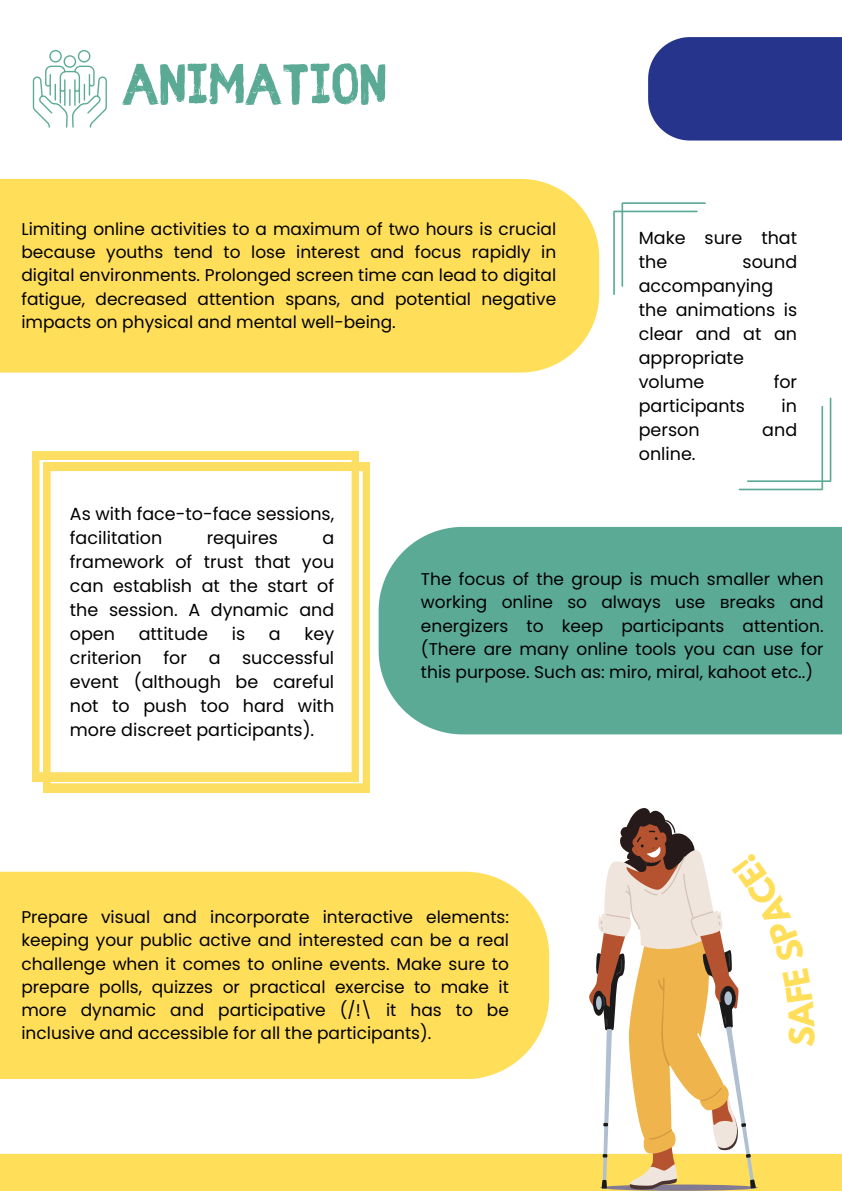
<style>
.page{position:relative;width:842px;height:1191px;background:#fff}
.page>*{position:absolute;margin:0;border:0;box-sizing:border-box;transform-origin:0 0}
.t1{font:700 63px "Fibre Vintage Full";color:#5aaa96}
.t2{font:17.5px/24px "Poppins";color:#000}
.t3{font:17px/23.2px "Poppins";color:#000;text-align:justify}
.s1{font-family:"Noto Sans"}
</style>
<div class="page">
<div style="left:0;top:1153px;width:842px;height:37px;background:#ffde59"></div>
<div style="left:0;top:179px;width:599px;height:193px;background:#ffde59"></div>
<svg style="left:33px;top:50px;width:74px;height:78px"></svg>
<svg style="left:44px;top:462px;width:325px;height:330px;fill:#fcde62"></svg>
<svg style="left:33px;top:451px;width:325px;height:330px"></svg>
<div style="left:379px;top:527px;width:463px;height:207px;background:#5aaa96"></div>
<div style="left:0;top:871px;width:549px;height:207px;background:#ffde59"></div>
<div style="left:648px;top:37px;width:194px;height:103px;background:#27348b"></div>
<svg style="left:613px;top:202px;width:93px;height:93px"></svg>
<svg style="left:739px;top:397px;width:92px;height:93px"></svg>
<svg style="left:588px;top:808px;width:227px;height:382px"></svg>
<p class="t1" style="left:122px;top:58px;width:266px">ANIMATION</p>
<p class="t3" style="left:21px;top:217px;width:536px">Limiting online activities to a maximum of two hours is crucial because youths tend to lose interest and focus rapidly in digital environments. Prolonged screen time can lead to digital fatigue, decreased attention spans, and potential negative impacts on physical and mental well-being.</p>
<p class="t2" style="left:639px;top:226px;width:160px">Make sure that the</p>
<p class="t2" style="left:639px;top:250px;width:160px;text-indent:104px">sound accompanying the animations is clear and at an appropriate volume</p>
<p class="t2" style="left:774px;top:370px;width:25px">for</p>
<p class="t2" style="left:639px;top:394px;width:108px">participants</p>
<p class="t2" style="left:782px;top:394px;width:17px">in</p>
<p class="t2" style="left:639px;top:418px;width:62px">person</p>
<p class="t2" style="left:762px;top:418px;width:36px">and</p>
<p class="t2" style="left:639px;top:442px;width:58px">online.</p>
<p class="t2" style="left:70px;top:502px;width:266px">As with face-to-face sessions, facilitation</p>
<p class="t2" style="left:207px;top:526px;width:73px">requires</p>
<p class="t2" style="left:70px;top:526px;width:266px;text-align:justify;text-indent:253px">a framework of trust that you can establish at the start of the session. A dynamic and open</p>
<p class="t2" style="left:139px;top:621px;width:71px">attitude</p>
<p class="t2" style="left:232px;top:621px;width:15px">is</p>
<p class="t2" style="left:269px;top:621px;width:13px">a</p>
<p class="t2" style="left:70px;top:621px;width:266px;text-align:justify;text-indent:235px">key criterion for a successful event (although be careful not to push too hard with more discreet participants).</p>
<h1 class="t3" style="left:421px;top:567px;width:404px">The focus of the group is much smaller when working online so always use <span class="s1">в</span>reaks and energizers to keep participants attention. (There are many online tools you can use for this purpose. Such as: miro, miral, kahoot etc..)</h1>
<p class="t3" style="left:21px;top:905px;width:489px">Prepare visual and incorporate interactive elements: keeping your public active and interested can be a real challenge when it comes to online events. Make sure to prepare polls, quizzes or practical exercise to make it more dynamic and participative (/!\ it has to be inclusive and accessible for all the participants).</p>
</div>
